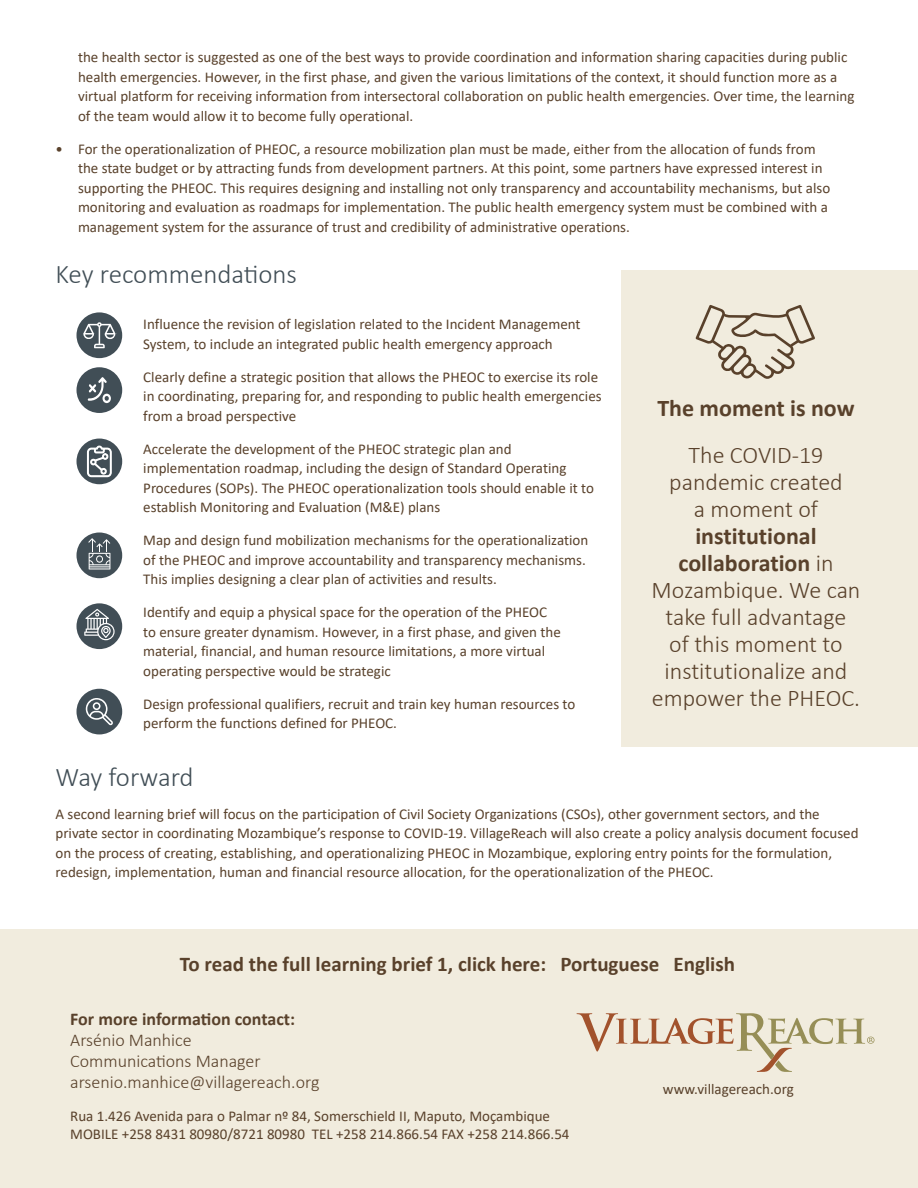
<style>
.page{position:relative;width:918px;height:1188px;background:#fff}
.page>*{position:absolute;margin:0;border:0;box-sizing:border-box;transform-origin:0 0}
.t1{font:300 27px "Calibri";color:#414e56}
.t2{font:300 24px/27px "Calibri";color:#59412b;text-align:center}
.t3{font:700 24px "Calibri";color:#59412b}
.t4{font:700 21px "Calibri";color:#59412b}
.t5{font:300 18px/21px "Calibri";color:#59412b}
.t6{font:700 18px "Calibri";color:#59412b}
.t7{font:15px/19.5px "Calibri";color:#59412b}
.s1{font-weight:700}
</style>
<div class="page">
<div style="left:0;top:930px;width:918px;height:258px;background:#f1ecde"></div>
<svg style="left:577px;top:1013px;width:297px;height:59px"></svg>
<div style="left:622px;top:270px;width:296px;height:477px;background:#f1ecde"></div>
<div style="left:77px;top:312px;width:45px;height:46px;background:#414e56;border-radius:50%"></div>
<svg style="left:83px;top:322px;width:32px;height:26px"></svg>
<div style="left:77px;top:367px;width:45px;height:46px;background:#414e56;border-radius:50%"></div>
<svg style="left:88px;top:377px;width:23px;height:26px"></svg>
<div style="left:77px;top:689px;width:45px;height:45px;background:#414e56;border-radius:50%"></div>
<svg style="left:86px;top:698px;width:27px;height:27px"></svg>
<div style="left:77px;top:603px;width:45px;height:46px;background:#414e56;border-radius:50%"></div>
<svg style="left:84px;top:609px;width:31px;height:31px"></svg>
<div style="left:77px;top:439px;width:45px;height:45px;background:#414e56;border-radius:50%"></div>
<svg style="left:87px;top:445px;width:25px;height:32px"></svg>
<div style="left:77px;top:532px;width:45px;height:46px;background:#414e56;border-radius:50%"></div>
<svg style="left:88px;top:538px;width:22px;height:31px"></svg>
<svg style="left:695px;top:305px;width:120px;height:74px"></svg>
<p class="t7" style="left:78px;top:48px;width:778px">the health sector is suggested as one of the best ways to provide coordination and information sharing capacities during public health emergencies. However, in the first phase, and given the various limitations of the context, it should function more as a virtual platform for receiving information from intersectoral collaboration on public health emergencies. Over time, the learning of the team would allow it to become fully operational.</p>
<p class="t7" style="left:78px;top:140px;width:754px;text-indent:-22px">• For the operationalization of PHEOC, a resource mobilization plan must be made, either from the allocation of funds from the state budget or by attracting funds from development partners. At this point, some partners have expressed interest in supporting the PHEOC. This requires designing and installing not only transparency and accountability mechanisms, but also monitoring and evaluation as roadmaps for implementation. The public health emergency system must be combined with a management system for the assurance of trust and credibility of administrative operations.</p>
<h1 class="t1" style="left:56px;top:257px;width:243px">Key recommendations</h1>
<p class="t7" style="left:143px;top:315px;width:439px">Influence the revision of legislation related to the Incident Management<br>System, to include an integrated public health emergency approach</p>
<p class="t7" style="left:143px;top:368px;width:460px">Clearly define a strategic position that allows the PHEOC to exercise its role in coordinating, preparing for, and responding to public health emergencies from a broad perspective</p>
<p class="t7" style="left:143px;top:440px;width:452px">Accelerate the development of the PHEOC strategic plan and implementation roadmap, including the design of Standard Operating Procedures (SOPs). The PHEOC operationalization tools should enable it to establish Monitoring and Evaluation (M&amp;E) plans</p>
<p class="t7" style="left:143px;top:531px;width:447px">Map and design fund mobilization mechanisms for the operationalization of the PHEOC and improve accountability and transparency mechanisms.<br>This implies designing a clear plan of activities and results.</p>
<p class="t7" style="left:143px;top:603px;width:419px">Identify and equip a physical space for the operation of the PHEOC to ensure greater dynamism. However, in a first phase, and given the material, financial, and human resource limitations, a more virtual operating perspective would be strategic</p>
<p class="t7" style="left:143px;top:695px;width:434px">Design professional qualifiers, recruit and train key human resources to perform the functions defined for PHEOC.</p>
<h1 class="t1" style="left:56px;top:767px;width:140px">Way forward</h1>
<p class="t7" style="left:56px;top:805px;width:805px">A second learning brief will focus on the participation of Civil Society Organizations (CSOs), other government sectors, and the private sector in coordinating Mozambique’s response to COVID-19. VillageReach will also create a policy analysis document focused on the process of creating, establishing, and operationalizing PHEOC in Mozambique, exploring entry points for the formulation, redesign, implementation, human and financial resource allocation, for the operationalization of the PHEOC.</p>
<h2 class="t3" style="left:657px;top:400px;width:199px">The moment is now</h2>
<h2 class="t2" style="left:669px;top:444px;width:175px">The COVID-19 pandemic created a moment of</h2>
<h2 class="t2" style="left:652px;top:525px;width:210px"><span class="s1">institutional collaboration</span> in<br>Mozambique. We can take full advantage<br>of this moment to institutionalize and empower the PHEOC.</h2>
<h3 class="t4" style="left:180px;top:949px;width:557px">To read the full learning brief 1, click here: Portuguese English</h3>
<p class="t6" style="left:70px;top:1006px;width:226px">For more information contact:</p>
<p class="t5" style="left:70px;top:1031px;width:251px">Arsénio Manhice<br>Communications Manager arsenio.manhice@villagereach.org</p>
<p class="t7" style="left:70px;top:1108px;width:501px;line-height:18px">Rua 1.426 Avenida para o Palmar nº 84, Somerschield II, Maputo, Moçambique<br>MOBILE +258 8431 80980/8721 80980 TEL +258 214.866.54 FAX +258 214.866.54</p>
<p class="t7" style="left:663px;top:1081px;width:132px">www.villagereach.org</p>
</div>
